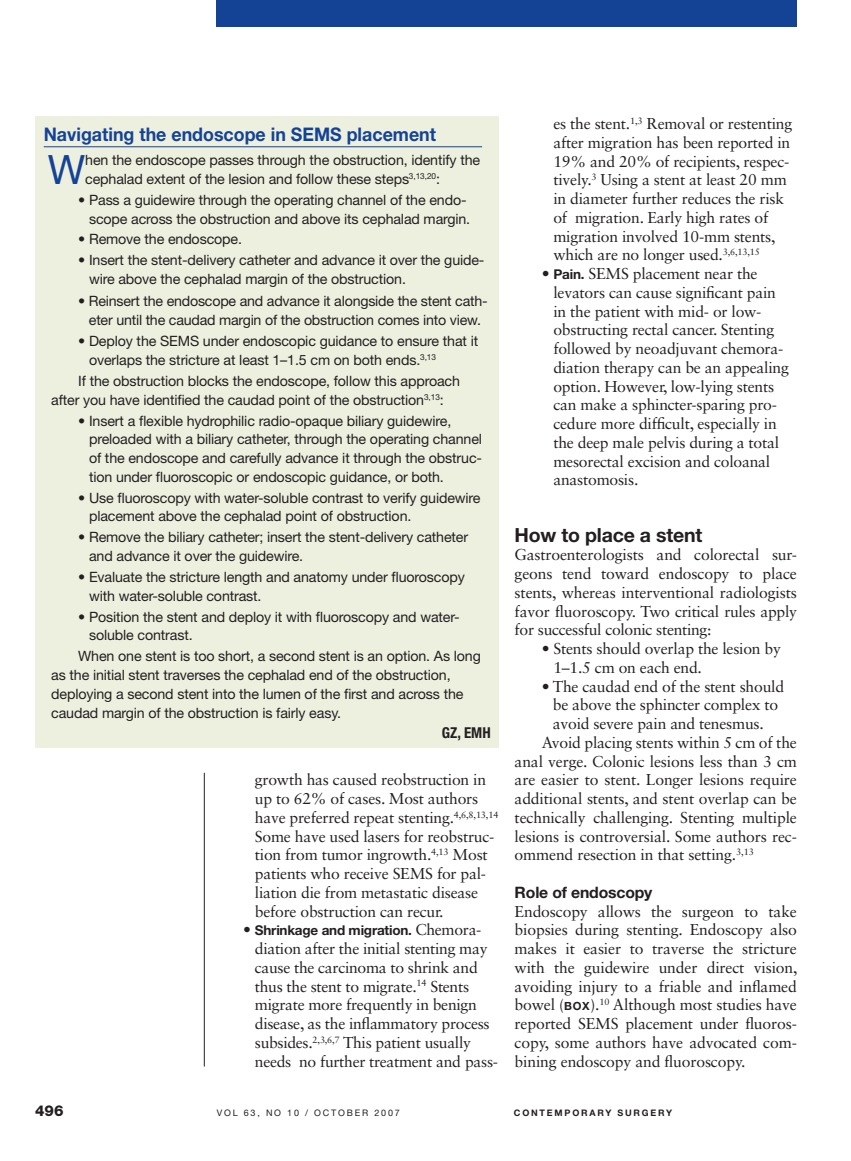
<style>
.page{position:relative;width:851px;height:1161px;background:#fff}
.page>*{position:absolute;margin:0;border:0;box-sizing:border-box;transform-origin:0 0}
.Case_Quiz_Answer_Opt{font:40.5px "Helvetica Neue LT Std";color:#144396}
.t1{font:700 19.5px "Helvetica Neue LT Std";letter-spacing:-.01em;color:#231f20}
.Sidebar_Header{font:700 18.75px "Helvetica Neue LT Std";color:#144396;scale:.95 1}
.Bullets{font:15.75px/18.8px "Sabon LT Std";letter-spacing:-.015em;color:#231f20}
.Body_Copy__1st_parag{font:15.75px/18.8px "Sabon LT Std";letter-spacing:-.015em;color:#231f20;text-align:justify}
.Body_Copy{font:15.75px/18.8px "Sabon LT Std";letter-spacing:-.01em;color:#231f20;text-align:justify}
.t2{font:700 15.75px "Helvetica Neue LT Std";letter-spacing:-.01em;color:#231f20}
.Byline{font:700 condensed 15px "Helvetica Neue LT Std";color:#231f20}
.t3{font:800 15px "Helvetica Neue LT Std";color:#231f20}
.Case_Quiz_Answer_Opt-2{font:14.25px/18.8px "Helvetica Neue LT Std";letter-spacing:-.01em;color:#231f20}
.Bullets-2{font:700 13.5px "Helvetica Neue LT Std";letter-spacing:-.015em;color:#231f20}
.t4{font:9px "Helvetica Neue LT Std";letter-spacing:.2em;color:#231f20}
.t5{font:700 9px "Helvetica Neue LT Std";letter-spacing:.2em;color:#231f20}
.s1{font-family:"Sabon LT Std";font-weight:400;font-size:15.75px}
.s2{font-family:"Helvetica Neue LT Std";font-weight:700;font-size:13.5px}
.s3{font-family:"Helvetica Neue LT Std";font-weight:700;font-size:11.25px}
</style>
<div class="page">
<div style="left:216px;top:0;width:580px;height:27px;background:#144396"></div>
<div style="left:35px;top:117px;width:463px;height:631px;background:#edf0df"></div>
<hr style="left:44px;top:146px;width:438px;height:1px;background:#144396">
<hr style="left:204px;top:773px;width:1px;height:293px;background:#231f20">
<p class="Sidebar_Header" style="left:44px;top:123px;width:414px">Navigating the endoscope in SEMS placement</p>
<p class="Case_Quiz_Answer_Opt" style="left:48px;top:145px;width:39px">W</p>
<p class="Case_Quiz_Answer_Opt-2" style="left:85px;top:151px;width:396px">hen the endoscope passes through the obstruction, identify the cephalad extent of the lesion and follow these steps<sup>3,13,20</sup>:</p>
<p class="Case_Quiz_Answer_Opt-2" style="left:78px;top:190px;width:393px;text-align:right">• Pass a guidewire through the operating channel of the endo&shy;scope across the obstruction and above its cephalad margin.</p>
<p class="Case_Quiz_Answer_Opt-2" style="left:78px;top:230px;width:165px">• Remove the endoscope.</p>
<p class="Case_Quiz_Answer_Opt-2" style="left:89px;top:251px;width:397px;text-indent:-11px">• Insert the stent-delivery catheter and advance it over the guide&shy;wire above the cephalad margin of the obstruction.</p>
<p class="Case_Quiz_Answer_Opt-2" style="left:78px;top:291px;width:411px;line-height:19.5px;text-align:center">• Reinsert the endoscope and advance it alongside the stent cath&shy;eter until the caudad margin of the obstruction comes into view.</p>
<p class="Case_Quiz_Answer_Opt-2" style="left:89px;top:332px;width:390px;text-indent:-11px">• Deploy the SEMS under endoscopic guidance to ensure that it overlaps the stricture at least 1–1.5 cm on both ends.<sup>3,13</sup></p>
<p class="Case_Quiz_Answer_Opt-2" style="left:51px;top:371px;width:410px;text-indent:27px">If the obstruction blocks the endoscope, follow this approach after you have identified the caudad point of the obstruction<sup>3,13</sup>:</p>
<p class="Case_Quiz_Answer_Opt-2" style="left:89px;top:411px;width:394px;text-indent:-11px">• Insert a flexible hydrophilic radio-opaque biliary guidewire, preloaded with a biliary catheter, through the operating channel of the endoscope and carefully advance it through the obstruc&shy;tion under fluoroscopic or endoscopic guidance, or both.</p>
<p class="Case_Quiz_Answer_Opt-2" style="left:89px;top:488px;width:393px;text-indent:-11px">• Use fluoroscopy with water-soluble contrast to verify guidewire placement above the cephalad point of obstruction.</p>
<p class="Case_Quiz_Answer_Opt-2" style="left:89px;top:528px;width:380px;text-indent:-11px">• Remove the biliary catheter; insert the stent-delivery catheter and advance it over the guidewire.</p>
<p class="Case_Quiz_Answer_Opt-2" style="left:89px;top:567px;width:377px;text-indent:-11px">• Evaluate the stricture length and anatomy under fluoroscopy with water-soluble contrast.</p>
<p class="Case_Quiz_Answer_Opt-2" style="left:89px;top:607px;width:372px;text-indent:-11px">• Position the stent and deploy it with fluoroscopy and water&shy;soluble contrast.</p>
<p class="Case_Quiz_Answer_Opt-2" style="left:51px;top:647px;width:431px;text-indent:27px">When one stent is too short, a second stent is an option. As long as the initial stent traverses the cephalad end of the obstruction, deploying a second stent into the lumen of the first and across the caudad margin of the obstruction is fairly easy.</p>
<p class="Byline" style="left:442px;top:724px;width:50px">GZ, EMH</p>
<p class="Bullets" style="left:255px;top:770px;width:245px">growth has caused reobstruction in up to 62% of cases. Most authors have preferred repeat stenting.<sup>4,6,8,13,14<br></sup>Some have used lasers for reobstruc&shy;tion from tumor ingrowth.<sup>4,13</sup> Most patients who receive SEMS for pal&shy;liation die from metastatic disease before obstruction can recur.</p>
<p class="Bullets-2" style="left:243px;top:922px;width:240px"><span class="s1">•</span> Shrinkage and migration. <span class="s1">Chemora-</span></p>
<p class="Bullets" style="left:255px;top:939px;width:245px">diation after the initial stenting may cause the carcinoma to shrink and thus the stent to migrate.<sup>14</sup> Stents migrate more frequently in benign disease, as the inflammatory process subsides.<sup>2,3,6,7</sup> This patient usually needs no further treatment and pass-</p>
<p class="Bullets" style="left:553px;top:114px;width:240px">es the stent.<sup>1,3</sup> Removal or restenting after migration has been reported in 19% and 20% of recipients, respec&shy;tively.<sup>3</sup> Using a stent at least 20 mm in diameter further reduces the risk of migration. Early high rates of migration involved 10-mm stents, which are no longer used.<sup>3,6,13,15</sup></p>
<p class="Bullets" style="left:553px;top:264px;width:237px;text-indent:-12px">• <span class="s2">Pain.</span> SEMS placement near the levators can cause significant pain in the patient with mid- or low&shy;obstructing rectal cancer. Stenting followed by neoadjuvant chemora&shy;diation therapy can be an appealing option. However, low-lying stents can make a sphincter-sparing pro&shy;cedure more difficult, especially in the deep male pelvis during a total mesorectal excision and coloanal anastomosis.</p>
<h1 class="t1" style="left:514px;top:522px;width:189px">How to place a stent</h1>
<p class="Body_Copy__1st_parag" style="left:514px;top:545px;width:284px">Gastroenterologists and colorectal sur&shy;geons tend toward endoscopy to place stents, whereas interventional radiologists favor fluoroscopy. Two critical rules apply for successful colonic stenting:</p>
<p class="Bullets" style="left:553px;top:639px;width:229px;text-indent:-12px">• Stents should overlap the lesion by<br>1–1.5 cm on each end.</p>
<p class="Bullets" style="left:541px;top:676px;width:244px;text-align:center">• The caudad end of the stent should be above the sphincter complex to avoid severe pain and tenesmus.</p>
<p class="Body_Copy" style="left:514px;top:733px;width:284px;text-indent:27px">Avoid placing stents within 5 cm of the anal verge. Colonic lesions less than 3 cm are easier to stent. Longer lesions require additional stents, and stent overlap can be technically challenging. Stenting multiple lesions is controversial. Some authors rec&shy;ommend resection in that setting.<sup>3,13</sup></p>
<h2 class="t2" style="left:514px;top:882px;width:139px">Role of endoscopy</h2>
<p class="Body_Copy__1st_parag" style="left:514px;top:901px;width:284px">Endoscopy allows the surgeon to take biopsies during stenting. Endoscopy also makes it easier to traverse the stricture with the guidewire under direct vision, avoiding injury to a friable and inflamed bowel (<span class="s3">BOX</span>).<sup>10</sup> Although most studies have reported SEMS placement under fluoros&shy;copy, some authors have advocated com&shy;bining endoscopy and fluoroscopy.</p>
<p class="t3" style="left:35px;top:1102px;width:30px">496</p>
<p class="t4" style="left:217px;top:1107px;width:184px">vol 63, No 10 /O ctober 2007</p>
<p class="t5" style="left:514px;top:1107px;width:160px">Contemporary Surgery</p>
</div>
